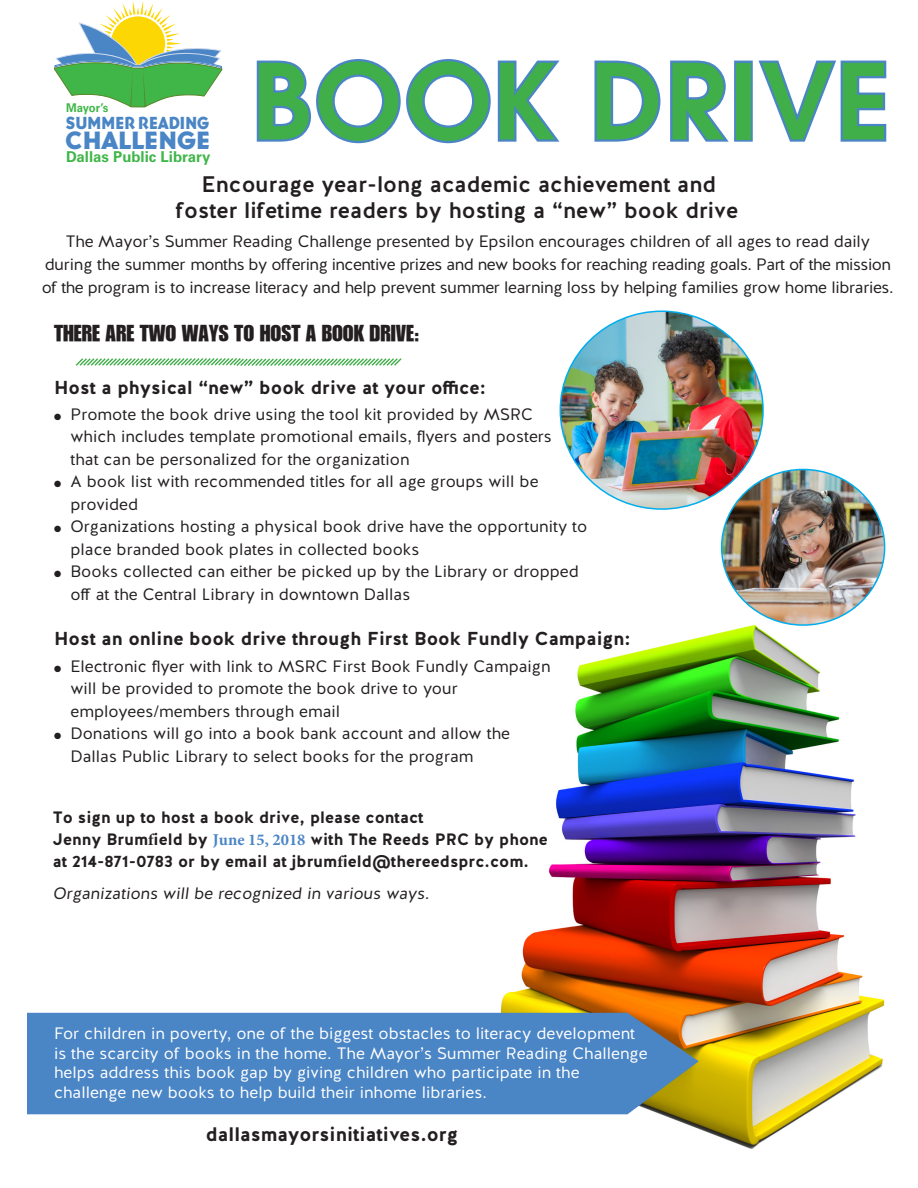
<style>
.page{position:relative;width:918px;height:1188px;background:#fff}
.page>*{position:absolute;margin:0;border:0;box-sizing:border-box;transform-origin:0 0}
.t1{font:600 103.5px "Avant Garde";letter-spacing:.03em;color:#40ae49}
.t2{font:800 24.6px "Bernhard Gothic BQ Extra";letter-spacing:.02em;color:#4a85c5}
.t3{font:500 22.5px/25.5px "Halis GR";color:#231f20;text-align:center}
.t4{font:22.5px "GENUINE";color:#231f20}
.t5{font:700 19.5px "Halis GR";color:#231f20}
.t6{font:700 18.75px "Halis GR";color:#231f20}
.t7{font:800 17.25px "Bernhard Gothic BQ Extra";letter-spacing:.05em;color:#4a85c5;scale:.91 1}
.t8{font:16.5px/22.5px "Halis GR";color:#231f20}
.t9{font:16.5px/22.8px "Halis GR";letter-spacing:-.02em;color:#231f20;text-align:center}
.t10{font:16.5px/19.5px "Halis GR";color:#fff}
.t11{font:700 16.5px/22.2px "Halis GR";color:#231f20}
.t12{font:700 15px "Univers LT Std";color:#40b649}
.t13{font:700 12px "Univers LT Std";letter-spacing:-.01em;color:#40b649;scale:.94 1}
.s1{font-family:"Minion Pro"}
.s2{font-family:"Minion Pro";color:#4a85c5}
</style>
<div class="page">
<img style="left:500px;top:625px;width:385px;height:525px">
<div style="left:27px;top:1013px;width:672px;height:101px;background:#4a85c5"></div>
<svg style="left:54px;top:1px;width:168px;height:107px"></svg>
<svg style="left:256px;top:59px;width:304px;height:85px"></svg>
<svg style="left:594px;top:60px;width:135px;height:82px"></svg>
<div style="left:734px;top:61px;width:19px;height:81px;border:4px solid #4a85c5"></div>
<svg style="left:758px;top:60px;width:129px;height:82px"></svg>
<img style="left:560px;top:311px;width:203px;height:198px">
<img style="left:722px;top:469px;width:163px;height:156px">
<svg style="left:75px;top:358px;width:327px;height:8px"></svg>
<p class="t13" style="left:66px;top:101px;width:47px">Mayor’s</p>
<p class="t7" style="left:66px;top:113px;width:159px">SUMMER READING</p>
<p class="t2" style="left:66px;top:126px;width:146px">CHALLENGE</p>
<p class="t12" style="left:66px;top:148px;width:146px">Dallas Public Library</p>
<p class="t1" style="left:252px;top:34px;width:640px">BOOK DRIVE</p>
<p class="t3" style="left:176px;top:172px;width:564px">Encourage year-long academic achievement and foster lifetime readers by hosting a “new” book drive</p>
<p class="t9" style="left:42px;top:230px;width:853px">The Mayor’s Summer Reading Challenge presented by Epsilon encourages children of all ages to read daily during the summer months by offering incentive prizes and new books for reaching reading goals. Part of the mission of the program is to increase literacy and help prevent summer learning loss by helping families grow home libraries.</p>
<p class="t4" style="left:54px;top:319px;width:367px">THERE ARE TWO WAYS TO HOST A BOOK DRIVE:</p>
<p class="t6" style="left:54px;top:375px;width:433px">Host a physical “new” book drive at your office:</p>
<p class="t8" style="left:70px;top:403px;width:483px;text-indent:-16px">● Promote the book drive using the tool kit provided by MSRC which includes template promotional emails, flyers and posters that can be personalized for the organization</p>
<p class="t8" style="left:70px;top:470px;width:470px;text-indent:-16px">● A book list with recommended titles for all age groups will be provided</p>
<p class="t8" style="left:70px;top:515px;width:518px;text-indent:-16px">● Organizations hosting a physical book drive have the opportunity to place branded book plates in collected books</p>
<p class="t8" style="left:70px;top:560px;width:510px;text-indent:-16px">● Books collected can either be picked up by the Library or dropped off at the Central Library in downtown Dallas</p>
<p class="t6" style="left:54px;top:626px;width:578px">Host an online book drive through First Book Fundly Campaign:</p>
<p class="t8" style="left:54px;top:655px;width:498px">● Electronic flyer with link to MSRC First Book Fundly Campaign</p>
<p class="t8" style="left:70px;top:677px;width:389px">will be provided to promote the book drive to your employees/members through email</p>
<p class="t8" style="left:70px;top:722px;width:441px;text-indent:-16px">● Donations will go into a book bank account and allow the<br>Dallas Public Library to select books for the program</p>
<p class="t11" style="left:53px;top:806px;width:497px">To sign up to host a book drive, please contact<br>Jenny Brum<span class="s1">f</span>ield by <span class="s2">June 15, 2018</span> with The Reeds PRC by phone at 214-871-0783 or by email at jbrum<span class="s1">f</span>ield@thereedsprc.com.</p>
<p class="t8" style="left:53px;top:882px;width:381px">Organizations will be recognized in various ways.</p>
<p class="t10" style="left:54px;top:1024px;width:595px">For children in poverty, one of the biggest obstacles to literacy development is the scarcity of books in the home. The Mayor’s Summer Reading Challenge helps address this book gap by giving children who participate in the challenge new books to help build their inhome libraries.</p>
<p class="t5" style="left:206px;top:1121px;width:254px">dallasmayorsinitiatives.org</p>
</div>
